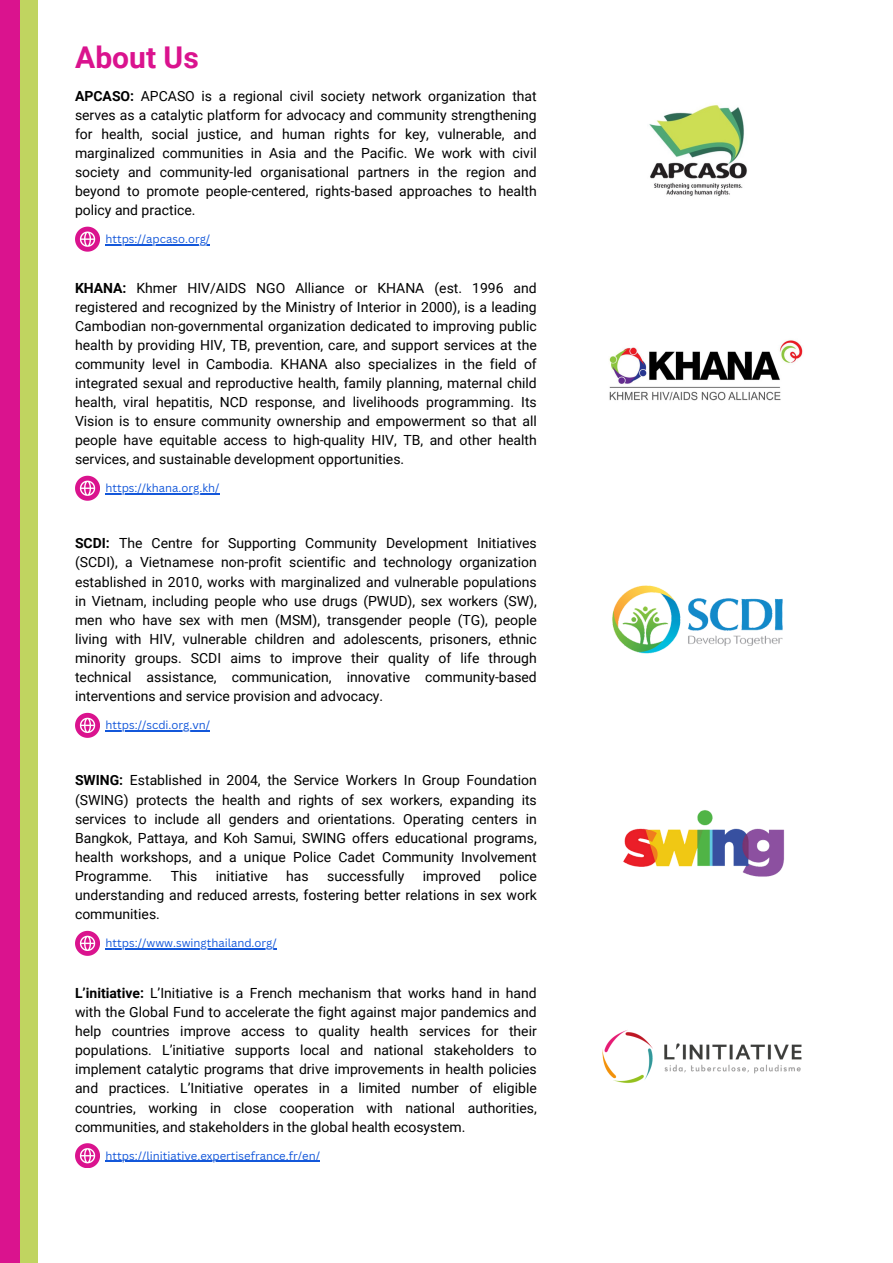
<style>
.page{position:relative;width:893px;height:1263px;background:#fff}
.page>*{position:absolute;margin:0;border:0;box-sizing:border-box;transform-origin:0 0}
.t1{font:700 30px "Roboto";color:#da138e}
.t2{font:13.95px/19.1px "Roboto";color:#000;text-align:justify}
.t3{font:11.32px "Canva Sans";color:#1357da}
.s1{font-weight:700}
</style>
<div class="page">
<div style="left:19px;top:0;width:19px;height:1263px;background:#c0d460"></div>
<img style="left:649px;top:105px;width:98px;height:91px">
<img style="left:609px;top:340px;width:194px;height:61px">
<div style="left:0;top:0;width:19px;height:1263px;background:#da138e"></div>
<img style="left:623px;top:810px;width:162px;height:67px">
<img style="left:612px;top:585px;width:171px;height:69px">
<img style="left:602px;top:1030px;width:200px;height:54px">
<svg style="left:75px;top:227px;width:25px;height:24px"></svg>
<hr style="left:105px;top:244px;width:105px;height:1px;background:#1357da">
<svg style="left:75px;top:476px;width:25px;height:24px"></svg>
<hr style="left:105px;top:493px;width:114px;height:1px;background:#1357da">
<svg style="left:75px;top:713px;width:25px;height:25px"></svg>
<hr style="left:106px;top:730px;width:104px;height:1px;background:#1357da">
<svg style="left:75px;top:931px;width:25px;height:24px"></svg>
<hr style="left:106px;top:948px;width:171px;height:1px;background:#1357da">
<svg style="left:75px;top:1143px;width:25px;height:25px"></svg>
<hr style="left:106px;top:1161px;width:214px;height:1px;background:#1357da">
<p class="t1" style="left:75px;top:40px;width:125px">About Us</p>
<p class="t2" style="left:75px;top:87px;width:463px"><span class="s1">APCASO:</span> APCASO is a regional civil society network organization that serves as a catalytic platform for advocacy and community strengthening for health, social justice, and human rights for key, vulnerable, and marginalized communities in Asia and the Pacific. We work with civil society and community-led organisational partners in the region and beyond to promote people-centered, rights-based approaches to health policy and practice.</p>
<h2 class="t3" style="left:105px;top:231px;width:106px">https://apcaso.org/</h2>
<h2 class="t2" style="left:75px;top:279px;width:463px"><span class="s1">KHANA:</span> Khmer HIV/AIDS NGO Alliance or KHANA (est. 1996 and registered and recognized by the Ministry of Interior in 2000), is a leading Cambodian non-governmental organization dedicated to improving public health by providing HIV, TB, prevention, care, and support services at the community level in Cambodia. KHANA also specializes in the field of integrated sexual and reproductive health, family planning, maternal child health, viral hepatitis, NCD response, and livelihoods programming. Its Vision is to ensure community ownership and empowerment so that all people have equitable access to high-quality HIV, TB, and other health services, and sustainable development opportunities.</h2>
<p class="t3" style="left:105px;top:480px;width:115px">https://khana.org.kh/</p>
<p class="t2" style="left:75px;top:534px;width:463px"><span class="s1">SCDI:</span> The Centre for Supporting Community Development Initiatives (SCDI), a Vietnamese non-profit scientific and technology organization established in 2010, works with marginalized and vulnerable populations in Vietnam, including people who use drugs (PWUD), sex workers (SW), men who have sex with men (MSM), transgender people (TG), people living with HIV, vulnerable children and adolescents, prisoners, ethnic minority groups. SCDI aims to improve their quality of life through technical assistance, communication, innovative community-based interventions and service provision and advocacy.</p>
<p class="t3" style="left:106px;top:717px;width:106px">https://scdi.org.vn/</p>
<p class="t2" style="left:75px;top:771px;width:463px"><span class="s1">SWING:</span> Established in 2004, the Service Workers In Group Foundation (SWING) protects the health and rights of sex workers, expanding its services to include all genders and orientations. Operating centers in Bangkok, Pattaya, and Koh Samui, SWING offers educational programs, health workshops, and a unique Police Cadet Community Involvement Programme.</p>
<p class="t2" style="left:171px;top:867px;width:28px">This</p>
<p class="t2" style="left:216px;top:867px;width:54px">initiative</p>
<p class="t2" style="left:286px;top:867px;width:24px">has</p>
<p class="t2" style="left:327px;top:867px;width:79px">successfully</p>
<p class="t2" style="left:423px;top:867px;width:60px">improved</p>
<p class="t2" style="left:75px;top:867px;width:463px;text-indent:424px">police understanding and reduced arrests, fostering better relations in sex work communities.</p>
<h2 class="t3" style="left:106px;top:935px;width:173px">https://www.swingthailand.org/</h2>
<p class="t2" style="left:75px;top:983px;width:463px"><span class="s1">L’initiative:</span> L’Initiative is a French mechanism that works hand in hand with the Global Fund to accelerate the fight against major pandemics and help countries improve access to quality health services for their populations. L’initiative supports local and national stakeholders to implement catalytic programs that drive improvements in health policies and practices. L’Initiative operates in a limited number of eligible countries, working in close cooperation with national authorities, communities, and stakeholders in the global health ecosystem.</p>
<p class="t3" style="left:106px;top:1147px;width:216px">https://linitiative.expertisefrance.fr/en/</p>
</div>
